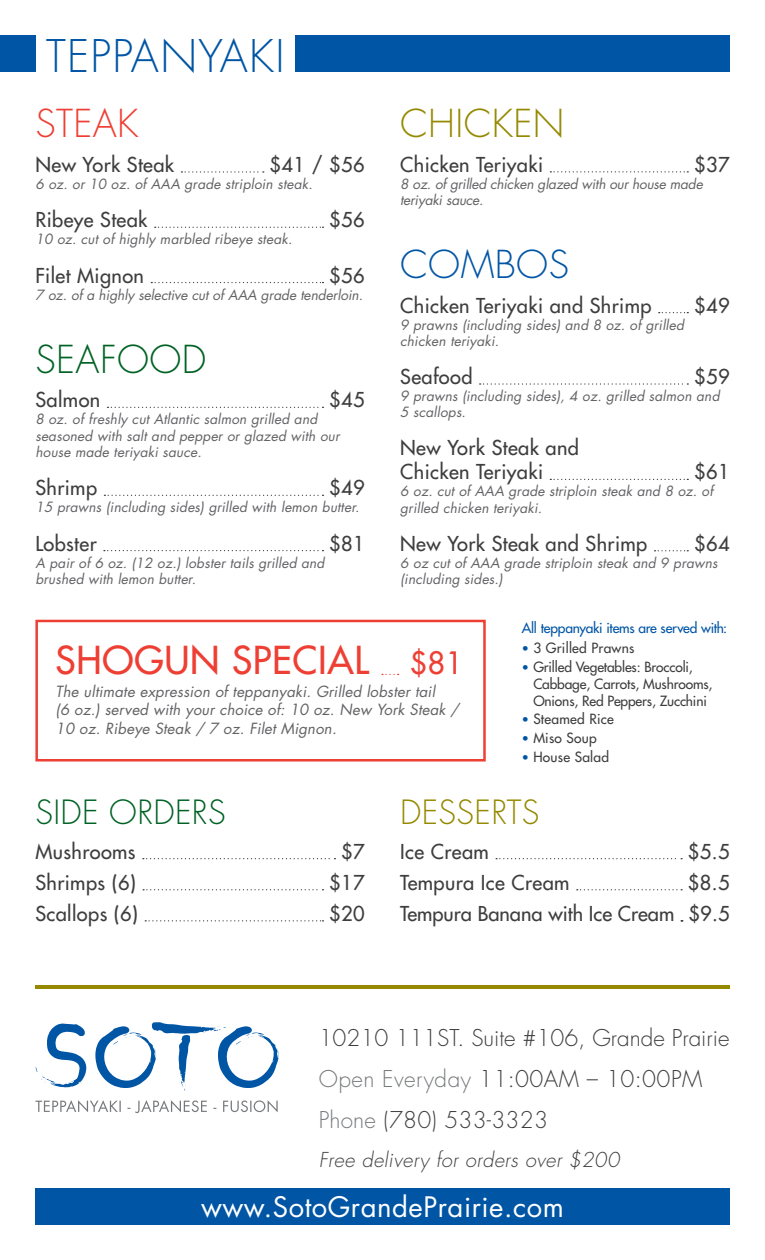
<style>
.page{position:relative;width:765px;height:1260px;background:#fff}
.page>*{position:absolute;margin:0;border:0;box-sizing:border-box;transform-origin:0 0}
.t1{font:300 43.75px "Futura Std";color:#0155a5}
.t2{font:500 37.5px "Futura Std";letter-spacing:.02em;color:#ee3f34}
.t3{font:300 37.5px "Futura Std";color:#958900}
.t4{font:300 37.5px "Futura Std";letter-spacing:.01em;color:#006224}
.t5{font:300 37.5px "Futura Std";color:#0155a5}
.t6{font:300 37.5px "Futura Std";color:#ee3f34}
.t7{font:300 32.5px "Futura Std";color:#006224}
.t8{font:300 32.5px "Futura Std";color:#958900}
.t9{font:27.5px "Futura Std";letter-spacing:.02em;color:#fff}
.t10{font:300 22.5px/41.1px "Futura Std";letter-spacing:.01em;color:#3e3e3f}
.t11{font:500 20px/24px "Futura Std";letter-spacing:.02em;color:#3e3e3f}
.t12{font:500 20px/31.1px "Futura Std";color:#3e3e3f;text-align:right}
.t13{font:italic 300 20px "Futura Std";letter-spacing:.02em;color:#3e3e3f}
.t14{font:italic 15px/18.8px "Futura Std";letter-spacing:.01em;color:#636366}
.t15{font:italic 13.75px/16.2px "Futura Std";letter-spacing:.01em;color:#636366}
.t16{font:500 13.75px/16.9px "Futura Std";letter-spacing:-.01em;color:#3e3e3f}
.t17{font:italic 13.75px/16.2px "Futura Std";letter-spacing:-.015em;color:#636366}
.t18{font:500 13.75px "Futura Std";letter-spacing:-.02em;color:#0155a5}
.t19{font:500 13.75px "Futura Std";letter-spacing:.02em;color:#3e3e3f}
.s1{font-size:30px}
.s2{font-size:12.38px;color:#0155a5}
.s3{color:#76787b}
</style>
<div class="page">
<div style="left:295px;top:35px;width:435px;height:37px;background:#0155a5"></div>
<div style="left:0;top:35px;width:35px;height:37px;background:#0155a5"></div>
<svg style="left:550px;top:171px;width:138px;height:1px"></svg>
<svg style="left:659px;top:312px;width:29px;height:1px"></svg>
<svg style="left:480px;top:383px;width:208px;height:2px"></svg>
<svg style="left:550px;top:479px;width:138px;height:1px"></svg>
<svg style="left:655px;top:550px;width:33px;height:1px"></svg>
<svg style="left:143px;top:858px;width:192px;height:1px"></svg>
<svg style="left:143px;top:889px;width:180px;height:1px"></svg>
<svg style="left:145px;top:920px;width:178px;height:1px"></svg>
<svg style="left:496px;top:858px;width:186px;height:1px"></svg>
<svg style="left:577px;top:889px;width:105px;height:1px"></svg>
<div style="left:35px;top:620px;width:451px;height:142px;border:2px solid #ee3f34"></div>
<svg style="left:181px;top:171px;width:83px;height:2px"></svg>
<svg style="left:155px;top:227px;width:168px;height:1px"></svg>
<svg style="left:151px;top:282px;width:172px;height:1px"></svg>
<svg style="left:108px;top:407px;width:215px;height:1px"></svg>
<svg style="left:104px;top:495px;width:219px;height:1px"></svg>
<svg style="left:104px;top:550px;width:219px;height:1px"></svg>
<div style="left:35px;top:1188px;width:695px;height:37px;background:#0155a5"></div>
<svg style="left:35px;top:1100px;width:243px;height:13px"></svg>
<svg style="left:36px;top:1022px;width:243px;height:69px"></svg>
<hr style="left:35px;top:985px;width:695px;height:3px;background:#958900">
<h1 class="t1" style="left:46px;top:29px;width:69px">TEPPANYAKI</h1>
<h2 class="t6" style="left:35px;top:101px;width:105px">STEAK</h2>
<h3 class="t11" style="left:35px;top:153px;width:140px">New York Steak</h3>
<h3 class="t11" style="left:270px;top:153px;width:97px">$41 / $56</h3>
<p class="t15" style="left:35px;top:176px;width:279px">6 oz. or 10 oz. of AAA grade striploin steak.</p>
<h3 class="t11" style="left:35px;top:208px;width:114px">Ribeye Steak</h3>
<h3 class="t11" style="left:329px;top:208px;width:37px">$56</h3>
<p class="t15" style="left:35px;top:231px;width:258px">10 oz. cut of highly marbled ribeye steak.</p>
<h3 class="t11" style="left:35px;top:263px;width:110px">Filet Mignon</h3>
<h3 class="t11" style="left:329px;top:263px;width:37px">$56</h3>
<p class="t15" style="left:35px;top:287px;width:329px">7 oz. of a highly selective cut of AAA grade tenderloin.</p>
<h2 class="t4" style="left:35px;top:336px;width:168px">SEAFOOD</h2>
<h3 class="t11" style="left:35px;top:388px;width:66px">Salmon</h3>
<h3 class="t11" style="left:329px;top:388px;width:37px">$45</h3>
<p class="t15" style="left:35px;top:411px;width:306px">8 oz. of freshly cut Atlantic salmon grilled and seasoned with salt and pepper or glazed with our house made teriyaki sauce.</p>
<h3 class="t11" style="left:35px;top:476px;width:63px">Shrimp</h3>
<h3 class="t11" style="left:329px;top:476px;width:37px">$49</h3>
<p class="t15" style="left:35px;top:499px;width:326px">15 prawns (including sides) grilled with lemon butter.</p>
<h3 class="t11" style="left:35px;top:531px;width:63px">Lobster</h3>
<h3 class="t11" style="left:329px;top:531px;width:37px">$81</h3>
<p class="t15" style="left:35px;top:555px;width:291px">A pair of 6 oz. (12 oz.) lobster tails grilled and brushed with lemon butter.</p>
<h2 class="t3" style="left:400px;top:101px;width:50px">CHICK</h2>
<h2 class="t3" style="left:514px;top:101px;width:39px">EN</h2>
<h3 class="t11" style="left:400px;top:153px;width:144px">Chicken Teriyaki</h3>
<h3 class="t11" style="left:694px;top:153px;width:37px">$37</h3>
<p class="t17" style="left:400px;top:176px;width:304px">8 oz. of grilled chicken glazed with our house made teriyaki sauce.</p>
<h2 class="t5" style="left:400px;top:242px;width:170px">COMBOS</h2>
<h3 class="t11" style="left:400px;top:293px;width:253px">Chicken Teriyaki and Shrimp</h3>
<h3 class="t11" style="left:694px;top:293px;width:37px">$49</h3>
<p class="t15" style="left:400px;top:317px;width:285px">9 prawns (including sides) and 8 oz. of grilled chicken teriyaki.</p>
<h3 class="t11" style="left:400px;top:365px;width:74px">Seafood</h3>
<h3 class="t11" style="left:694px;top:365px;width:37px">$59</h3>
<p class="t15" style="left:400px;top:388px;width:321px">9 prawns (including sides), 4 oz. grilled salmon and<br>5 scallops.</p>
<h3 class="t11" style="left:400px;top:436px;width:180px">New York Steak and<br>Chicken Teriyaki</h3>
<h3 class="t11" style="left:694px;top:460px;width:37px">$61</h3>
<p class="t15" style="left:400px;top:483px;width:314px">6 oz. cut of AAA grade striploin steak and 8 oz. of grilled chicken teriyaki.</p>
<h3 class="t11" style="left:400px;top:532px;width:249px">New York Steak and Shrimp</h3>
<h3 class="t11" style="left:694px;top:532px;width:37px">$64</h3>
<p class="t15" style="left:400px;top:555px;width:319px">6 oz cut of AAA grade striploin steak and 9 prawns (including sides.)</p>
<h2 class="t2" style="left:56px;top:637px;width:409px">Shogun Special <span class="s1">$81</span></h2>
<p class="t14" style="left:56px;top:682px;width:405px">The ultimate expression of teppanyaki. Grilled lobster tail<br>(6 oz.) served with your choice of: 10 oz. New York Steak /<br>10 oz. Ribeye Steak / 7 oz. Filet Mignon.</p>
<p class="t18" style="left:522px;top:619px;width:207px">All teppanyaki items are served with:</p>
<p class="t16" style="left:522px;top:640px;width:114px"><span class="s2">•</span> 3 Grilled Prawns</p>
<p class="t16" style="left:533px;top:658px;width:181px;text-indent:-12px"><span class="s2">•</span> Grilled Vegetables: Broccoli,<br>Cabbage, Carrots, Mushrooms,<br>Onions, Red Peppers, Zucchini</p>
<p class="t19" style="left:522px;top:711px;width:94px"><span class="s2">•</span> Steamed Rice</p>
<p class="t16" style="left:522px;top:729px;width:77px"><span class="s2">•</span> Miso Soup</p>
<p class="t16" style="left:522px;top:748px;width:89px"><span class="s2">•</span> House Salad</p>
<h3 class="t7" style="left:35px;top:792px;width:96px">SIDE ORD</h3>
<h3 class="t7" style="left:175px;top:792px;width:33px">ERS</h3>
<h3 class="t11" style="left:35px;top:839px;width:102px">Mushrooms</h3>
<h3 class="t11" style="left:341px;top:839px;width:25px">$7</h3>
<h3 class="t11" style="left:35px;top:870px;width:102px">Shrimps (6)</h3>
<h3 class="t11" style="left:329px;top:870px;width:37px">$17</h3>
<h3 class="t11" style="left:35px;top:902px;width:104px">Scallops (6)</h3>
<h3 class="t11" style="left:329px;top:902px;width:37px">$20</h3>
<h3 class="t8" style="left:400px;top:792px;width:107px">DESSERTS</h3>
<h3 class="t11" style="left:400px;top:839px;width:90px">Ice Cream</h3>
<h3 class="t11" style="left:688px;top:839px;width:43px">$5.5</h3>
<h3 class="t11" style="left:400px;top:870px;width:171px">Tempura Ice Cream</h3>
<h3 class="t12" style="left:400px;top:867px;width:331px">$8.5<br>Tempura Banana with Ice Cream $9.5</h3>
<h3 class="t10" style="left:319px;top:1018px;width:412px">10210 111ST. SUITE #106, GRANDE PRAIRIE<br><span class="s3">OPEN EVERYDAY</span> 11:00AM – 10:00PM<br><span class="s3">PHONE</span> (780) 533-3323</h3>
<h3 class="t13" style="left:319px;top:1147px;width:302px">Free delivery for orders over $200</h3>
<h3 class="t9" style="left:201px;top:1189px;width:364px">www.SotoGrandePrairie.com</h3>
</div>
